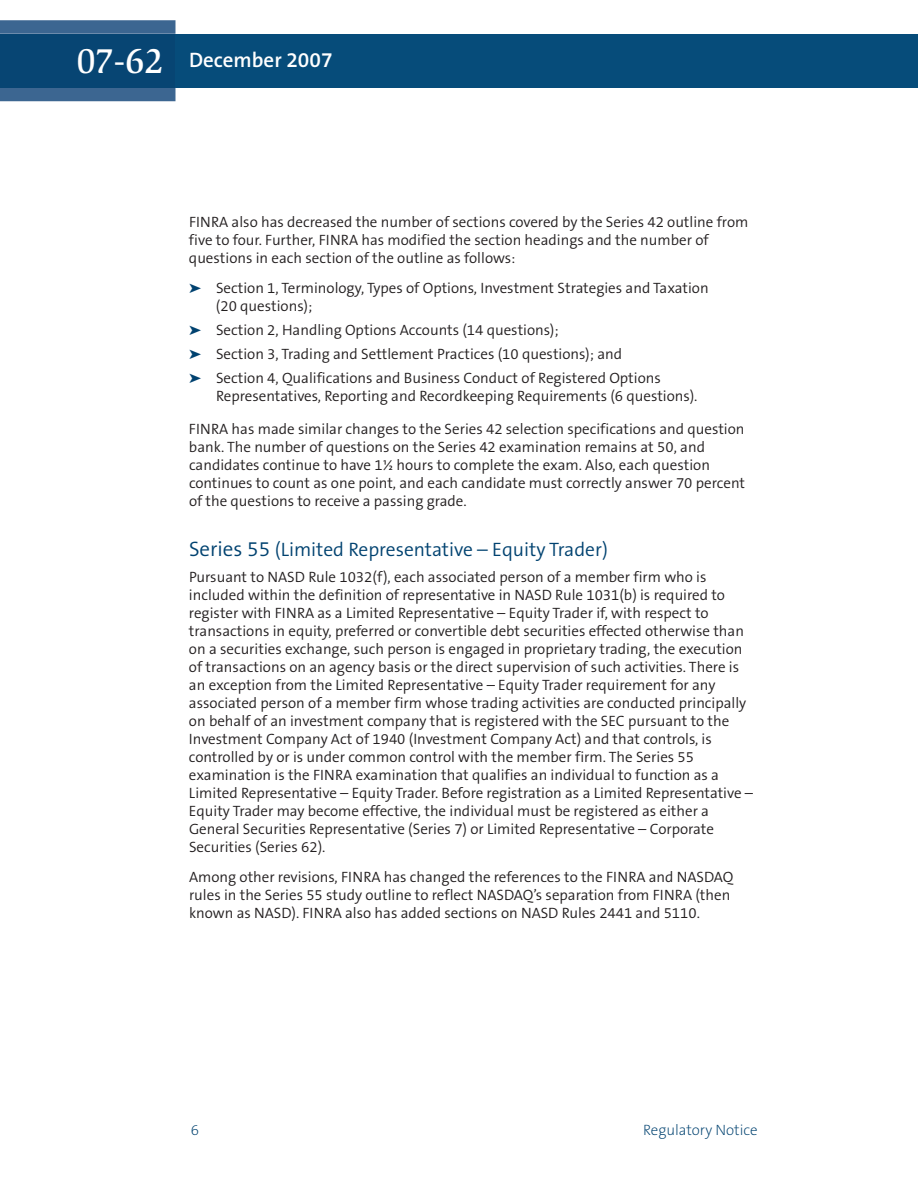
<style>
.page{position:relative;width:918px;height:1188px;background:#fff}
.page>*{position:absolute;margin:0;border:0;box-sizing:border-box;transform-origin:0 0}
.t1{font:500 36px "Slimbach LT";color:#fff}
.t2{font:600 21px "The Sans B6";color:#fff}
.t3{font:300 19.5px "The Sans B4";color:#004270}
.t4{font:300 15px/18px "The Sans B4";color:#231f20}
.t5{font:200 15px "The Sans B2";color:#004270}
.s1{color:#004270}
.s2{font-size:21px}
</style>
<div class="page">
<div style="left:176px;top:34px;width:742px;height:54px;background:#064c7a"></div>
<svg style="left:0;top:20px;width:176px;height:81px;background:#406993"></svg>
<div style="left:0;top:34px;width:176px;height:54px;background:#074573"></div>
<h1 class="t1" style="left:76px;top:47px;width:89px">07-62</h1>
<h2 class="t2" style="left:189px;top:49px;width:145px">December 2007</h2>
<p class="t4" style="left:189px;top:214px;width:561px">FINRA also has decreased the number of sections covered by the Series 42 outline from five to four. Further, FINRA has modified the section headings and the number of questions in each section of the outline as follows:</p>
<p class="t4" style="left:216px;top:280px;width:494px;text-indent:-27px"><span class="s1">➤</span> Section 1, Terminology, Types of Options, Investment Strategies and Taxation (20 questions);</p>
<p class="t4" style="left:189px;top:319px;width:473px;line-height:24px"><span class="s1">➤</span> Section 2, Handling Options Accounts (14 questions);<br><span class="s1">➤</span> Section 3, Trading and Settlement Practices (10 questions); and<br><span class="s1">➤</span> Section 4, Qualifications and Business Conduct of Registered Options</p>
<p class="t4" style="left:216px;top:388px;width:483px">Representatives, Reporting and Recordkeeping Requirements (6 questions).</p>
<p class="t4" style="left:189px;top:421px;width:558px">FINRA has made similar changes to the Series 42 selection specifications and question bank. The number of questions on the Series 42 examination remains at 50, and candidates continue to have 1½ hours to complete the exam. Also, each question continues to count as one point, and each candidate must correctly answer 70 percent of the questions to receive a passing grade.</p>
<h3 class="t3" style="left:189px;top:539px;width:420px"><span class="s2">Series 55</span> (Limited Representative – Equity Trader)</h3>
<p class="t4" style="left:189px;top:569px;width:566px">Pursuant to NASD Rule 1032(f), each associated person of a member firm who is included within the definition of representative in NASD Rule 1031(b) is required to register with FINRA as a Limited Representative – Equity Trader if, with respect to transactions in equity, preferred or convertible debt securities effected otherwise than on a securities exchange, such person is engaged in proprietary trading, the execution of transactions on an agency basis or the direct supervision of such activities. There is an exception from the Limited Representative – Equity Trader requirement for any associated person of a member firm whose trading activities are conducted principally on behalf of an investment company that is registered with the SEC pursuant to the Investment Company Act of 1940 (Investment Company Act) and that controls, is controlled by or is under common control with the member firm. The Series 55 examination is the FINRA examination that qualifies an individual to function as a Limited Representative – Equity Trader. Before registration as a Limited Representative – Equity Trader may become effective, the individual must be registered as either a General Securities Representative (Series 7) or Limited Representative – Corporate Securities (Series 62).</p>
<p class="t4" style="left:189px;top:869px;width:546px">Among other revisions, FINRA has changed the references to the FINRA and NASDAQ rules in the Series 55 study outline to reflect NASDAQ’s separation from FINRA (then known as NASD). FINRA also has added sections on NASD Rules 2441 and 5110.</p>
<p class="t5" style="left:191px;top:1122px;width:10px">6</p>
<p class="t5" style="left:643px;top:1122px;width:116px">Regulatory Notice</p>
</div>
